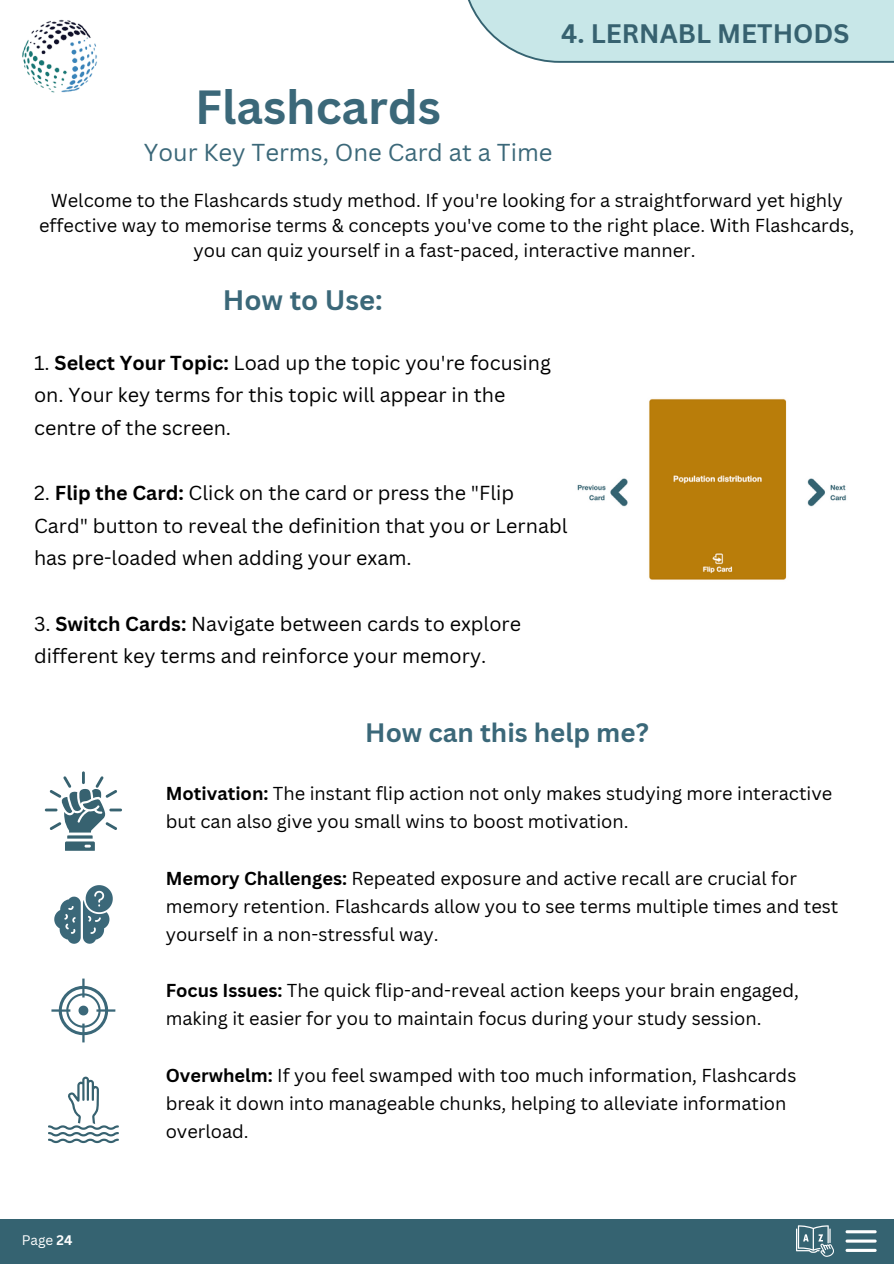
<style>
.page{position:relative;width:894px;height:1264px;background:#fff}
.page>*{position:absolute;margin:0;border:0;box-sizing:border-box;transform-origin:0 0}
.t1{font:700 46.65px "Canva Sans";color:#3b6879}
.t2{font:700 27.45px "Canva Sans";color:#3b6879}
.t3{font:700 26.1px "Canva Sans";color:#376270}
.t4{font:700 25.95px "Canva Sans";color:#3b6879}
.t5{font:23.85px "Canva Sans";color:#3b6879}
.t6{font:19.65px/32.7px "Canva Sans";color:#000}
.t7{font:18.3px/24.8px "Canva Sans";color:#000;text-align:center}
.t8{font:18.15px/28.2px "Canva Sans";color:#000}
.t9{font:13.5px "Canva Sans";color:#fff}
.s1{font-weight:700}
</style>
<div class="page">
<img style="left:577px;top:399px;width:269px;height:181px">
<svg style="left:45px;top:771px;width:77px;height:79px"></svg>
<svg style="left:54px;top:885px;width:59px;height:58px"></svg>
<svg style="left:51px;top:978px;width:64px;height:64px"></svg>
<svg style="left:48px;top:1076px;width:71px;height:67px"></svg>
<div style="left:0;top:1218px;width:893px;height:45px;background:#356371"></div>
<svg style="left:845px;top:1230px;width:31px;height:21px"></svg>
<svg style="left:796px;top:1225px;width:37px;height:31px"></svg>
<svg style="left:468px;top:0;width:425px;height:63px;background:#c6e4e5"></svg>
<img style="left:22px;top:19px;width:75px;height:74px">
<p class="t3" style="left:561px;top:15px;width:289px">4. LERNABL METHODS</p>
<h2 class="t1" style="left:195px;top:74px;width:247px">Flashcards</h2>
<p class="t5" style="left:144px;top:136px;width:410px">Your Key Terms, One Card at a Time</p>
<h1 class="t7" style="left:39px;top:188px;width:816px">Welcome to the Flashcards study method. If you're looking for a straightforward yet highly effective way to memorise terms &amp; concepts you've come to the right place. With Flashcards, you can quiz yourself in a fast-paced, interactive manner.</h1>
<h5 class="t2" style="left:223px;top:280px;width:161px">How to Use:</h5>
<p class="t6" style="left:34px;top:345px;width:518px">1. <span class="s1">Select Your Topic:</span> Load up the topic you're focusing on. Your key terms for this topic will appear in the centre of the screen.</p>
<p class="t6" style="left:34px;top:476px;width:534px">2. <span class="s1">Flip the Card:</span> Click on the card or press the "Flip<br>Card" button to reveal the definition that you or Lernabl has pre-loaded when adding your exam.</p>
<p class="t6" style="left:34px;top:606px;width:488px">3. <span class="s1">Switch Cards:</span> Navigate between cards to explore different key terms and reinforce your memory.</p>
<p class="t9" style="left:22px;top:1230px;width:52px">Page <span class="s1">24</span></p>
<h4 class="t4" style="left:365px;top:714px;width:285px">How can this help me?</h4>
<h5 class="t8" style="left:166px;top:779px;width:668px"><span class="s1">Motivation:</span> The instant flip action not only makes studying more interactive but can also give you small wins to boost motivation.</h5>
<h3 class="t8" style="left:166px;top:863px;width:674px"><span class="s1">Memory Challenges:</span> Repeated exposure and active recall are crucial for memory retention. Flashcards allow you to see terms multiple times and test yourself in a non-stressful way.</h3>
<h5 class="t8" style="left:166px;top:975px;width:634px"><span class="s1">Focus Issues:</span> The quick flip-and-reveal action keeps your brain engaged, making it easier for you to maintain focus during your study session.</h5>
<h5 class="t8" style="left:166px;top:1060px;width:632px"><span class="s1">Overwhelm:</span> If you feel swamped with too much information, Flashcards break it down into manageable chunks, helping to alleviate information overload.</h5>
</div>
